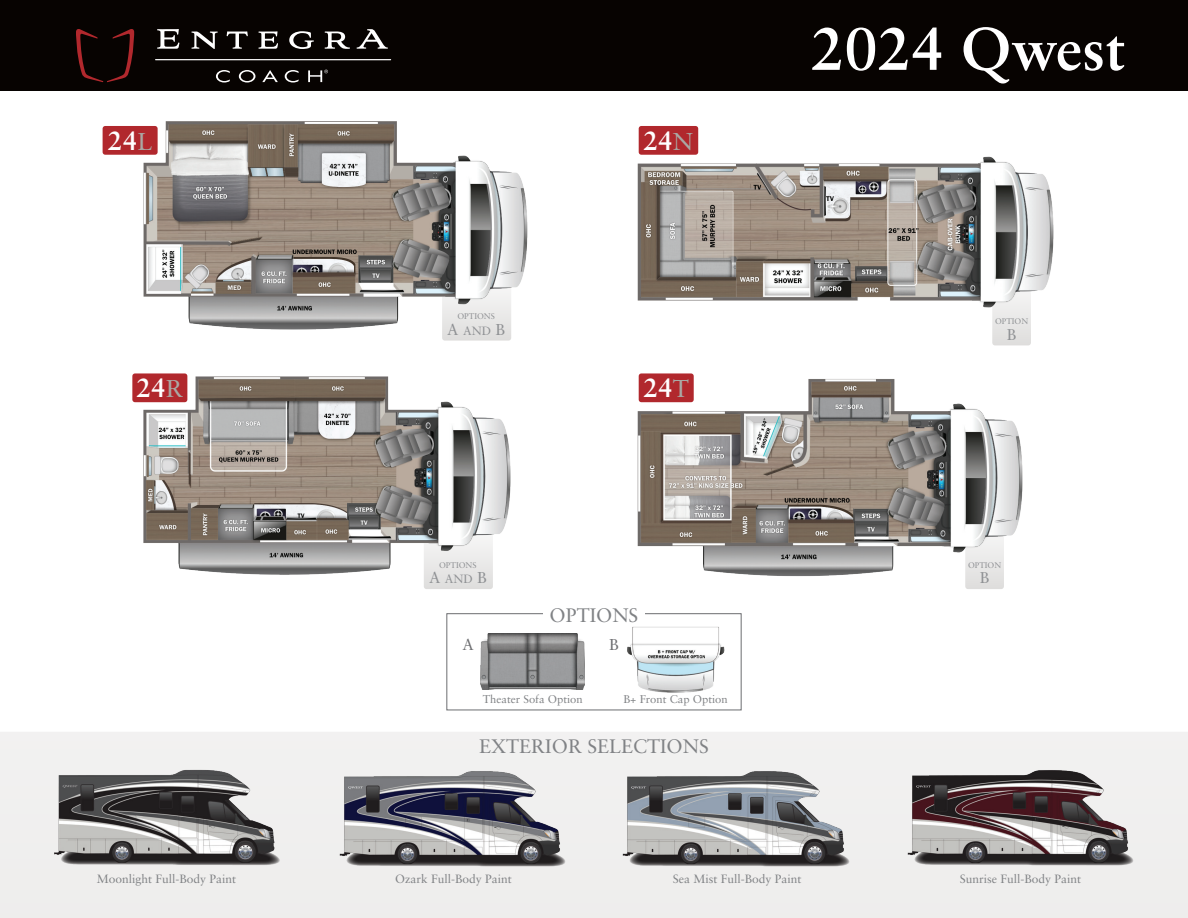
<style>
.page{position:relative;width:1188px;height:918px;background:#fff}
.page>*{position:absolute;margin:0;border:0;box-sizing:border-box;transform-origin:0 0}
.t1{font:700 60px "Sabon LT Pro";color:#fff}
.t2{font:700 26.4px "Sabon LT Pro";color:#fff}
.t3{font:19.5px "Sabon LT Pro";color:#808285}
.t4{font:15.75px "Sabon LT Pro";color:#6c6d70}
.t5{font:15.6px "Sabon LT Pro";color:#8e9093}
.t6{font:12px "Sabon LT Pro";color:#808285}
.t7{font:12px "Sabon LT Pro";color:#8e9093}
.t8{font:11.25px "Sabon LT Pro";color:#808285}
.t9{font:8.25px "Sabon LT Pro";color:#8e9093}
.t10{font:8.1px "Sabon LT Pro";color:#8e9093}
.s1{font-weight:400;font-size:24.3px;color:#aaa8a4}
.s2{font-size:15.75px}
</style>
<div class="page">
<div style="left:0;top:732px;width:1188px;height:186px;background:#efefee"></div>
<div style="left:0;top:0;width:1188px;height:91px;background:#070301"></div>
<img style="left:46px;top:761px;width:241px;height:109px">
<img style="left:333px;top:764px;width:241px;height:109px">
<img style="left:617px;top:764px;width:240px;height:109px">
<img style="left:901px;top:764px;width:241px;height:109px">
<div style="left:965px;top:534px;width:39px;height:55px;background:#dedddc;border-radius:3px"></div>
<img style="left:637px;top:373px;width:386px;height:206px">
<div style="left:424px;top:512px;width:69px;height:77px;background:#dedddc;border-radius:3px"></div>
<img style="left:143px;top:377px;width:368px;height:198px">
<div style="left:132px;top:373px;width:55px;height:29px;background:#b1282d;border-radius:3px"></div>
<div style="left:992px;top:291px;width:39px;height:54px;background:#e5e5e4;border-radius:3px"></div>
<img style="left:637px;top:156px;width:417px;height:156px">
<div style="left:639px;top:126px;width:59px;height:29px;background:#b1282d;border-radius:3px"></div>
<div style="left:442px;top:263px;width:69px;height:78px;background:#dedddc;border-radius:3px"></div>
<div style="left:103px;top:126px;width:55px;height:29px;background:#b1282d;border-radius:3px"></div>
<img style="left:143px;top:121px;width:385px;height:209px">
<hr style="left:155px;top:59px;width:236px;height:1px;background:#fff">
<svg style="left:157px;top:29px;width:22px;height:20px"></svg>
<svg style="left:191px;top:32px;width:27px;height:17px"></svg>
<svg style="left:227px;top:31px;width:21px;height:18px"></svg>
<svg style="left:258px;top:31px;width:20px;height:18px"></svg>
<svg style="left:289px;top:31px;width:25px;height:18px"></svg>
<svg style="left:325px;top:31px;width:25px;height:18px"></svg>
<svg style="left:357px;top:29px;width:31px;height:20px"></svg>
<svg style="left:216px;top:70px;width:14px;height:13px"></svg>
<svg style="left:239px;top:70px;width:16px;height:13px"></svg>
<svg style="left:262px;top:70px;width:16px;height:12px"></svg>
<svg style="left:285px;top:70px;width:14px;height:13px"></svg>
<svg style="left:308px;top:70px;width:20px;height:12px"></svg>
<svg style="left:76px;top:29px;width:58px;height:53px"></svg>
<div style="left:446px;top:613px;width:296px;height:97px;border:1px solid #6c6d70"></div>
<div style="left:543px;top:606px;width:102px;height:17px;background:#fff"></div>
<img style="left:481px;top:633px;width:104px;height:57px">
<img style="left:627px;top:626px;width:98px;height:67px">
<h2 class="t2" style="left:108px;top:124px;width:46px">24<span class="s1">L</span></h2>
<h2 class="t2" style="left:136px;top:371px;width:48px">24<span class="s1">R</span></h2>
<p class="t9" style="left:457px;top:311px;width:39px">OPTIONS</p>
<p class="t7" style="left:447px;top:323px;width:59px"><span class="s2">A</span> AND <span class="s2">B</span></p>
<h2 class="t2" style="left:644px;top:124px;width:51px">24<span class="s1">N</span></h2>
<h2 class="t2" style="left:643px;top:371px;width:47px">24<span class="s1">T</span></h2>
<p class="t9" style="left:439px;top:560px;width:39px">OPTIONS</p>
<p class="t7" style="left:429px;top:571px;width:59px"><span class="s2">A</span> AND <span class="s2">B</span></p>
<h3 class="t4" style="left:462px;top:634px;width:13px">A</h3>
<h3 class="t3" style="left:550px;top:603px;width:90px">OPTIONS</h3>
<h3 class="t4" style="left:609px;top:634px;width:11px">B</h3>
<p class="t8" style="left:483px;top:692px;width:102px">Theater Sofa Option</p>
<p class="t8" style="left:623px;top:692px;width:106px">B+ Front Cap Option</p>
<h3 class="t3" style="left:479px;top:734px;width:231px">EXTERIOR SELECTIONS</h3>
<h1 class="t1" style="left:811px;top:11px;width:316px">2024 Qwest</h1>
<p class="t10" style="left:995px;top:317px;width:35px">OPTION</p>
<h3 class="t5" style="left:1007px;top:324px;width:11px">B</h3>
<p class="t10" style="left:968px;top:560px;width:35px">OPTION</p>
<h3 class="t5" style="left:980px;top:568px;width:11px">B</h3>
<p class="t6" style="left:97px;top:872px;width:141px">Moonlight Full-Body Paint</p>
<p class="t6" style="left:395px;top:872px;width:118px">Ozark Full-Body Paint</p>
<p class="t6" style="left:673px;top:872px;width:130px">Sea Mist Full-Body Paint</p>
<p class="t6" style="left:960px;top:872px;width:123px">Sunrise Full-Body Paint</p>
</div>
